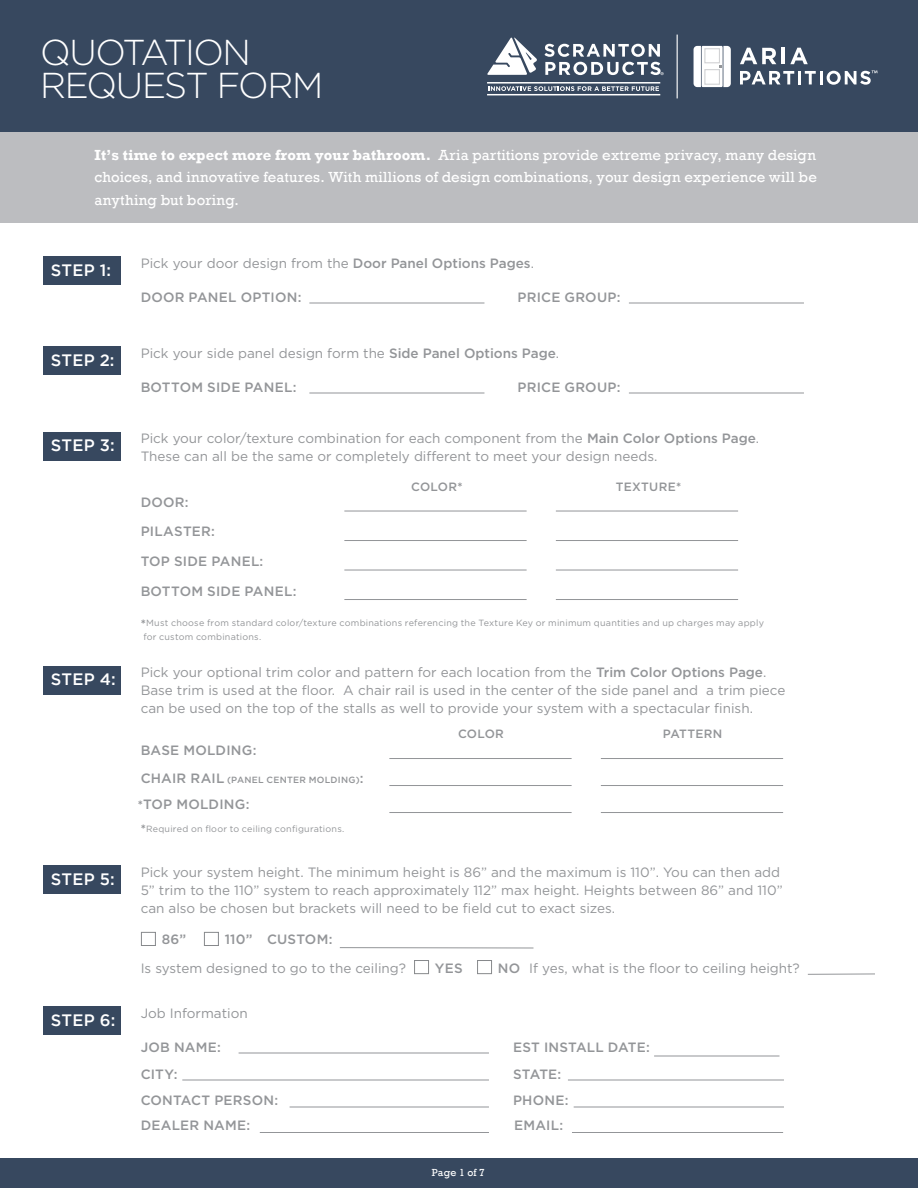
<style>
.page{position:relative;width:918px;height:1188px;background:#fff}
.page>*{position:absolute;margin:0;border:0;box-sizing:border-box;transform-origin:0 0}
.t1{font:300 36px/33px "Gotham";letter-spacing:-.045em;color:#fff}
.t2{font:500 16.5px "Gotham";letter-spacing:.015em;color:#fff}
.t3{font:15px/22.5px "Rockwell";letter-spacing:.01em;color:#fff;text-align:justify}
.t4{font:13.5px/18px "Gotham";color:#939598}
.t5{font:500 13.5px/25.5px "Gotham";letter-spacing:.015em;color:#939598}
.t6{font:500 12px "Gotham";letter-spacing:.025em;color:#939598}
.t7{font:10.5px "Rockwell";letter-spacing:.015em;color:#fff}
.t8{font:9px/13.5px "Gotham";letter-spacing:.025em;color:#939598}
.t9{font:500 9px "Gotham";letter-spacing:.035em;color:#939598}
.s1{font-weight:700}
.s2{font-weight:500}
.s3{font-weight:700;font-size:12px}
.s4{font-size:13.5px}
</style>
<div class="page">
<div style="left:0;top:1158px;width:918px;height:30px;background:#37485f"></div>
<div style="left:0;top:0;width:918px;height:135px;background:#37485f"></div>
<div style="left:0;top:132px;width:918px;height:90px;background:#bcbdc0"></div>
<svg style="left:740px;top:48px;width:36px;height:16px"></svg>
<hr style="left:782px;top:48px;width:3px;height:16px;background:#fff">
<svg style="left:790px;top:48px;width:18px;height:16px"></svg>
<svg style="left:740px;top:70px;width:137px;height:15px"></svg>
<svg style="left:694px;top:46px;width:37px;height:41px;background:#eff0f2"></svg>
<hr style="left:677px;top:35px;width:1px;height:63px;background:#fff">
<div style="left:43px;top:346px;width:78px;height:29px;background:#37485f"></div>
<div style="left:43px;top:432px;width:78px;height:29px;background:#37485f"></div>
<div style="left:43px;top:666px;width:78px;height:29px;background:#37485f"></div>
<div style="left:43px;top:865px;width:78px;height:29px;background:#37485f"></div>
<div style="left:43px;top:1006px;width:78px;height:29px;background:#37485f"></div>
<hr style="left:344px;top:511px;width:183px;height:1px;background:#939598">
<hr style="left:556px;top:511px;width:182px;height:1px;background:#939598">
<hr style="left:389px;top:758px;width:183px;height:1px;background:#939598">
<hr style="left:601px;top:758px;width:182px;height:1px;background:#939598">
<hr style="left:239px;top:1053px;width:250px;height:1px;background:#939598">
<hr style="left:309px;top:303px;width:175px;height:1px;background:#939598">
<hr style="left:309px;top:393px;width:175px;height:1px;background:#939598">
<hr style="left:629px;top:303px;width:175px;height:1px;background:#939598">
<hr style="left:629px;top:393px;width:175px;height:1px;background:#939598">
<hr style="left:654px;top:1056px;width:125px;height:1px;background:#939598">
<hr style="left:340px;top:947px;width:193px;height:1px;background:#939598">
<hr style="left:808px;top:974px;width:67px;height:1px;background:#939598">
<hr style="left:344px;top:570px;width:183px;height:1px;background:#939598">
<hr style="left:556px;top:570px;width:182px;height:1px;background:#939598">
<hr style="left:389px;top:812px;width:183px;height:1px;background:#939598">
<hr style="left:601px;top:812px;width:182px;height:1px;background:#939598">
<hr style="left:290px;top:1107px;width:199px;height:1px;background:#939598">
<hr style="left:260px;top:1132px;width:229px;height:1px;background:#939598">
<hr style="left:572px;top:1132px;width:211px;height:1px;background:#939598">
<hr style="left:574px;top:1107px;width:210px;height:1px;background:#939598">
<hr style="left:344px;top:540px;width:183px;height:1px;background:#939598">
<hr style="left:556px;top:540px;width:182px;height:1px;background:#939598">
<hr style="left:389px;top:785px;width:183px;height:1px;background:#939598">
<hr style="left:601px;top:785px;width:182px;height:1px;background:#939598">
<hr style="left:182px;top:1080px;width:307px;height:1px;background:#939598">
<hr style="left:568px;top:1080px;width:216px;height:1px;background:#939598">
<hr style="left:344px;top:599px;width:183px;height:1px;background:#939598">
<hr style="left:556px;top:599px;width:182px;height:1px;background:#939598">
<div style="left:43px;top:256px;width:78px;height:29px;background:#37485f"></div>
<div style="left:141px;top:932px;width:15px;height:14px;border:1px solid #87898c"></div>
<div style="left:204px;top:932px;width:15px;height:14px;border:1px solid #87898c"></div>
<div style="left:414px;top:960px;width:15px;height:14px;border:1px solid #87898c"></div>
<div style="left:477px;top:960px;width:15px;height:14px;border:1px solid #87898c"></div>
<svg style="left:487px;top:37px;width:50px;height:38px"></svg>
<svg style="left:489px;top:86px;width:170px;height:5px"></svg>
<hr style="left:487px;top:82px;width:173px;height:2px;background:#fff">
<hr style="left:487px;top:94px;width:173px;height:1px;background:#fff">
<svg style="left:544px;top:44px;width:120px;height:31px"></svg>
<h1 class="t1" style="left:40px;top:35px;width:284px">QUOTATION<br>REQUEST FORM</h1>
<p class="t3" style="left:95px;top:144px;width:724px"><span class="s1">It’s time to expect more from your bathroom.</span> Aria partitions provide extreme privacy, many design choices, and innovative features. With millions of design combinations, your design experience will be anything but boring.</p>
<p class="t2" style="left:51px;top:261px;width:62px">STEP 1:</p>
<p class="t2" style="left:51px;top:350px;width:65px">STEP 2:</p>
<p class="t2" style="left:51px;top:436px;width:65px">STEP 3:</p>
<p class="t2" style="left:51px;top:670px;width:66px">STEP 4:</p>
<p class="t2" style="left:51px;top:869px;width:65px">STEP 5:</p>
<p class="t2" style="left:51px;top:1010px;width:66px">STEP 6:</p>
<p class="t4" style="left:141px;top:254px;width:395px">Pick your door design from the <span class="s2">Door Panel Options Pages</span>.</p>
<p class="t5" style="left:141px;top:285px;width:162px">DOOR PANEL OPTION:</p>
<p class="t5" style="left:518px;top:285px;width:105px">PRICE GROUP:</p>
<p class="t4" style="left:141px;top:344px;width:420px">Pick your side panel design form the <span class="s2">Side Panel Options Page</span>.</p>
<p class="t5" style="left:141px;top:375px;width:157px">BOTTOM SIDE PANEL:</p>
<p class="t5" style="left:518px;top:375px;width:105px">PRICE GROUP:</p>
<p class="t4" style="left:141px;top:429px;width:620px">Pick your color/texture combination for each component from the <span class="s2">Main Color Options Page</span>.<br>These can all be the same or completely different to meet your design needs.</p>
<p class="t5" style="left:141px;top:489px;width:49px">DOOR:</p>
<p class="t5" style="left:141px;top:518px;width:76px">PILASTER:</p>
<p class="t5" style="left:141px;top:548px;width:124px">TOP SIDE PANEL:</p>
<p class="t5" style="left:141px;top:578px;width:157px">BOTTOM SIDE PANEL:</p>
<p class="t6" style="left:411px;top:480px;width:53px">COLOR<span class="s1">*</span></p>
<p class="t6" style="left:616px;top:480px;width:67px">TEXTURE<span class="s1">*</span></p>
<p class="t8" style="left:143px;top:616px;width:622px;text-indent:-3px"><span class="s3">*</span>Must choose from standard color/texture combinations referencing the Texture Key or minimum quantities and up charges may apply for custom combinations.</p>
<p class="t4" style="left:141px;top:663px;width:646px">Pick your optional trim color and pattern for each location from the <span class="s2">Trim Color Options Page</span>.<br>Base trim is used at the floor. A chair rail is used in the center of the side panel and a trim piece can be used on the top of the stalls as well to provide your system with a spectacular finish.</p>
<p class="t5" style="left:141px;top:737px;width:117px">BASE MOLDING:</p>
<p class="t9" style="left:141px;top:774px;width:225px"><span class="s4">CHAIR RAIL</span> (PANEL CENTER MOLDING)<span class="s4">:</span></p>
<p class="t5" style="left:138px;top:791px;width:113px"><span class="s3">*</span>TOP MOLDING:</p>
<p class="t8" style="left:141px;top:822px;width:205px"><span class="s3">*</span>Required on floor to ceiling configurations.</p>
<p class="t6" style="left:458px;top:727px;width:47px">COLOR</p>
<p class="t6" style="left:663px;top:727px;width:61px">PATTERN</p>
<p class="t4" style="left:141px;top:863px;width:644px">Pick your system height. The minimum height is 86” and the maximum is 110”. You can then add<br>5” trim to the 110” system to reach approximately 112” max height. Heights between 86” and 110” can also be chosen but brackets will need to be field cut to exact sizes.</p>
<p class="t5" style="left:162px;top:927px;width:26px">86”</p>
<p class="t5" style="left:225px;top:927px;width:30px">110”</p>
<p class="t5" style="left:267px;top:927px;width:67px">CUSTOM:</p>
<p class="t4" style="left:141px;top:959px;width:267px">Is system designed to go to the ceiling?</p>
<p class="t4" style="left:529px;top:959px;width:272px">If yes, what is the floor to ceiling height?</p>
<p class="t4" style="left:141px;top:1004px;width:109px">Job Information</p>
<p class="t5" style="left:435px;top:955px;width:29px">YES</p>
<p class="t5" style="left:498px;top:955px;width:24px">NO</p>
<p class="t5" style="left:141px;top:1035px;width:82px">JOB NAME:</p>
<p class="t5" style="left:513px;top:1035px;width:138px">EST INSTALL DATE:</p>
<p class="t5" style="left:141px;top:1061px;width:38px">CITY:</p>
<p class="t5" style="left:513px;top:1061px;width:50px">STATE:</p>
<p class="t5" style="left:141px;top:1087px;width:139px">CONTACT PERSON:<br>DEALER NAME:</p>
<p class="t7" style="left:432px;top:1166px;width:55px">Page 1 of 7</p>
<p class="t5" style="left:513px;top:1087px;width:57px">PHONE:</p>
<p class="t5" style="left:514px;top:1112px;width:50px">EMAIL:</p>
</div>
